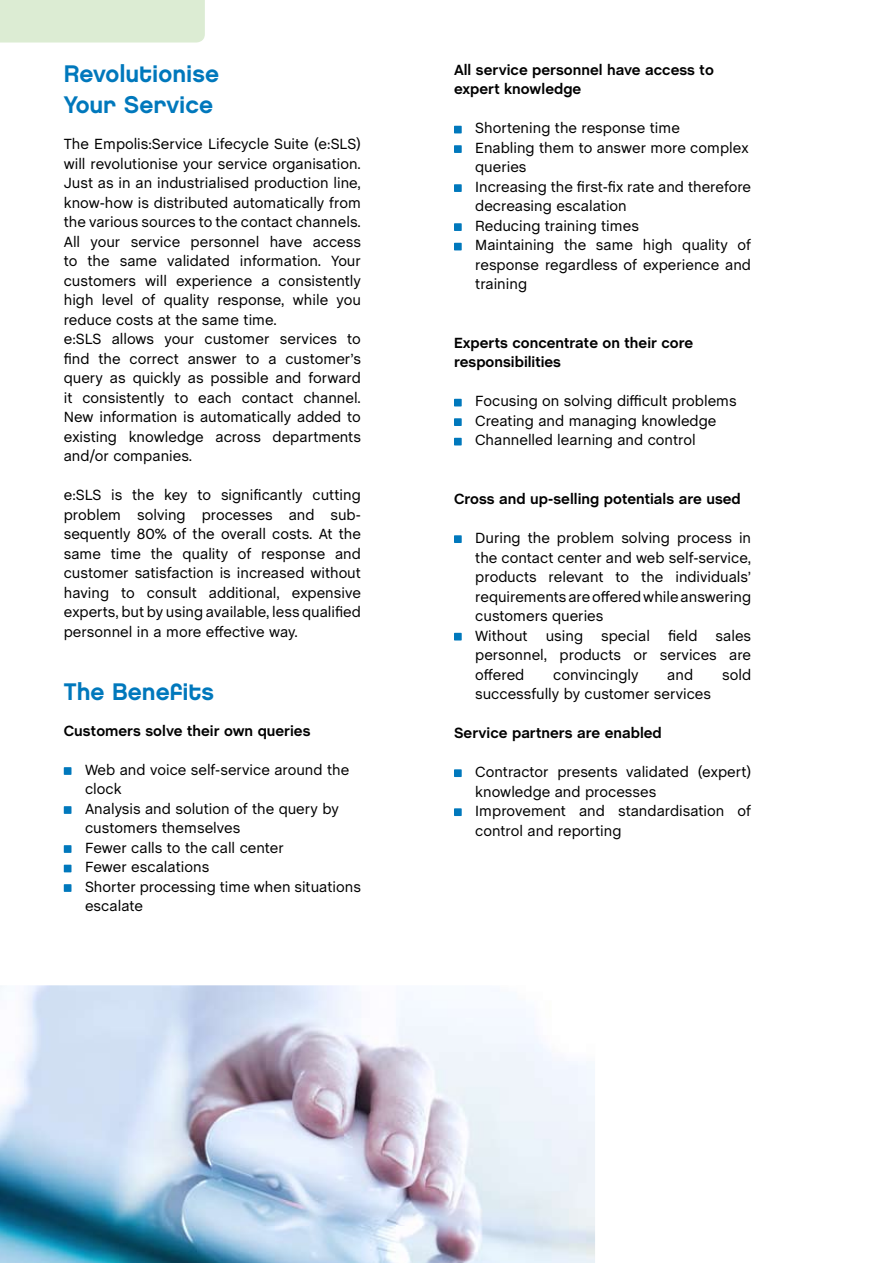
<style>
.page{position:relative;width:893px;height:1263px;background:#fff}
.page>*{position:absolute;margin:0;border:0;box-sizing:border-box;transform-origin:0 0}
.t1{font:24px/31.5px "Chalet New York Nineteen Eighty";color:#0078bc}
.t2{font:15px/19.5px "Chalet";color:#000}
.t3{font:700 15px/19.5px "Chalet";color:#000}
</style>
<div class="page">
<div style="left:64px;top:767px;width:7px;height:8px;background:#0078bc"></div>
<div style="left:64px;top:806px;width:7px;height:8px;background:#0078bc"></div>
<div style="left:64px;top:845px;width:7px;height:8px;background:#0078bc"></div>
<div style="left:64px;top:865px;width:7px;height:7px;background:#0078bc"></div>
<div style="left:64px;top:884px;width:7px;height:8px;background:#0078bc"></div>
<div style="left:454px;top:126px;width:8px;height:7px;background:#0078bc"></div>
<div style="left:454px;top:145px;width:8px;height:8px;background:#0078bc"></div>
<div style="left:454px;top:184px;width:8px;height:8px;background:#0078bc"></div>
<div style="left:454px;top:223px;width:8px;height:8px;background:#0078bc"></div>
<div style="left:454px;top:243px;width:8px;height:7px;background:#0078bc"></div>
<div style="left:454px;top:399px;width:8px;height:7px;background:#0078bc"></div>
<div style="left:454px;top:418px;width:8px;height:8px;background:#0078bc"></div>
<div style="left:454px;top:438px;width:8px;height:7px;background:#0078bc"></div>
<div style="left:454px;top:535px;width:8px;height:8px;background:#0078bc"></div>
<div style="left:454px;top:633px;width:8px;height:7px;background:#0078bc"></div>
<div style="left:454px;top:769px;width:8px;height:8px;background:#0078bc"></div>
<div style="left:454px;top:808px;width:8px;height:8px;background:#0078bc"></div>
<img style="left:0;top:985px;width:595px;height:278px">
<div style="left:0;top:0;width:205px;height:43px;background:#dcecd3"></div>
<svg style="left:64px;top:1189px;width:8px;height:10px"></svg>
<h1 class="t1" style="left:64px;top:57px;width:157px">Revolutionise<br>Your Service</h1>
<p class="t2" style="left:64px;top:134px;width:299px">The Empolis:Service Lifecycle Suite (e:SLS) will revolutionise your service organisation.<br>Just as in an industrialised production line, know-how is distributed automatically from the various sources to the contact channels.<br>All your service personnel have access to the same validated information. Your customers will experience a consistently high level of quality response, while you reduce costs at the same time.<br>e:SLS allows your customer services to find the correct answer to a customer’s query as quickly as possible and forward it consistently to each contact channel.<br>New information is automatically added to existing knowledge across departments and/or companies.</p>
<p class="t2" style="left:64px;top:485px;width:299px;text-align:justify">e:SLS is the key to significantly cutting problem solving processes and sub&shy;sequently 80% of the overall costs. At the same time the quality of response and customer satisfaction is increased without having to consult additional, expensive experts, but by using available, less qualified personnel in a more effective way.</p>
<h1 class="t1" style="left:64px;top:675px;width:152px">The Benefits</h1>
<p class="t3" style="left:64px;top:722px;width:248px">Customers solve their own queries</p>
<p class="t2" style="left:85px;top:760px;width:277px">Web and voice self-service around the clock<br>Analysis and solution of the query by customers themselves<br>Fewer calls to the call center<br>Fewer escalations<br>Shorter processing time when situations escalate</p>
<p class="t3" style="left:454px;top:61px;width:261px">All service personnel have access to expert knowledge</p>
<p class="t2" style="left:475px;top:119px;width:277px">Shortening the response time<br>Enabling them to answer more complex queries<br>Increasing the first-fix rate and therefore decreasing escalation<br>Reducing training times<br>Maintaining the same high quality of response regardless of experience and training</p>
<p class="t3" style="left:454px;top:334px;width:241px">Experts concentrate on their core responsibilities</p>
<p class="t2" style="left:475px;top:392px;width:263px">Focusing on solving difficult problems<br>Creating and managing knowledge<br>Channelled learning and control</p>
<p class="t3" style="left:454px;top:490px;width:288px">Cross and up-selling potentials are used</p>
<p class="t2" style="left:475px;top:528px;width:277px">During the problem solving process in the contact center and web self-service, products relevant to the individuals’ requirements are offered while answering customers queries<br>Without using special field sales personnel, products or services are offered</p>
<p class="t2" style="left:553px;top:665px;width:87px">convincingly</p>
<p class="t2" style="left:667px;top:665px;width:27px">and</p>
<p class="t2" style="left:722px;top:665px;width:31px">sold</p>
<p class="t2" style="left:475px;top:684px;width:237px">successfully by customer services</p>
<p class="t3" style="left:454px;top:724px;width:209px">Service partners are enabled</p>
<p class="t2" style="left:475px;top:762px;width:277px">Contractor presents validated (expert) knowledge and processes<br>Improvement and standardisation of control and reporting</p>
</div>
